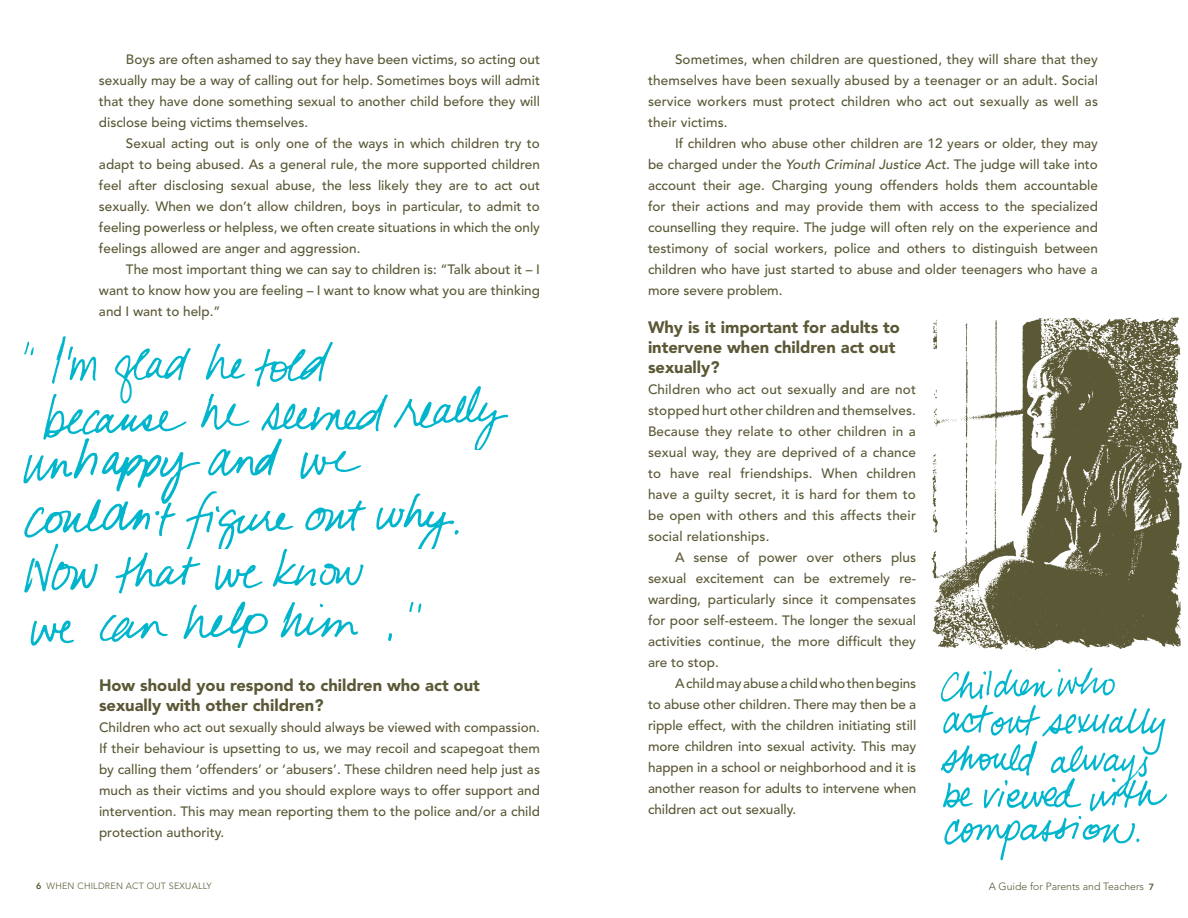
<style>
.page{position:relative;width:1188px;height:918px;background:#fff}
.page>*{position:absolute;margin:0;border:0;box-sizing:border-box;transform-origin:0 0}
.t1{font:900 16.5px/19.8px "Avenir";color:#5b5836}
.t2{font:500 13.5px/21px "Avenir";color:#5b5836;text-align:justify}
.t3{font:300 10.5px "Avenir";color:#5b5836}
.t4{font:300 9px "Avenir";letter-spacing:.025em;color:#5b5836}
.s1{font-style:italic}
.s2{font-weight:800}
.s3{font-weight:800;font-size:9px}
</style>
<div class="page">
<img style="left:24px;top:336px;width:485px;height:113px">
<img style="left:23px;top:434px;width:448px;height:115px">
<img style="left:23px;top:536px;width:406px;height:112px">
<img style="left:931px;top:317px;width:255px;height:334px">
<img style="left:931px;top:667px;width:236px;height:194px">
<p class="t2" style="left:99px;top:51px;width:443px;text-indent:27px">Boys are often ashamed to say they have been victims, so acting out sexually may be a way of calling out for help. Sometimes boys will admit that they have done something sexual to another child before they will disclose being victims themselves.</p>
<p class="t2" style="left:99px;top:135px;width:443px;text-indent:27px">Sexual acting out is only one of the ways in which children try to adapt to being abused. As a general rule, the more supported children feel after disclosing sexual abuse, the less likely they are to act out sexually. When we don’t allow children, boys in particular, to admit to feeling powerless or helpless, we often create situations in which the only feelings allowed are anger and aggression.</p>
<p class="t2" style="left:99px;top:261px;width:443px;text-indent:27px">The most important thing we can say to children is: “Talk about it – I want to know how you are feeling – I want to know what you are thinking and I want to help.”</p>
<p class="t1" style="left:99px;top:676px;width:382px">How should you respond to children who act out sexually with other children?</p>
<p class="t2" style="left:99px;top:718px;width:443px">Children who act out sexually should always be viewed with compassion.<br>If their behaviour is upsetting to us, we may recoil and scapegoat them by calling them ‘offenders’ or ‘abusers’. These children need help just as much as their victims and you should explore ways to offer support and intervention. This may mean reporting them to the police and/or a child protection authority.</p>
<p class="t2" style="left:648px;top:51px;width:452px;text-indent:27px">Sometimes, when children are questioned, they will share that they themselves have been sexually abused by a teenager or an adult. Social service workers must protect children who act out sexually as well as their victims.</p>
<p class="t2" style="left:648px;top:135px;width:452px;text-indent:27px">If children who abuse other children are 12 years or older, they may be charged under the <span class="s1">Youth Criminal Justice Act</span>. The judge will take into account their age. Charging young offenders holds them accountable for their actions and may provide them with access to the specialized counselling they require. The judge will often rely on the experience and testimony of social workers, police and others to distinguish between children who have just started to abuse and older teenagers who have a more severe problem.</p>
<p class="t1" style="left:648px;top:319px;width:254px">Why is it important for adults to intervene when children act out sexually?</p>
<p class="t2" style="left:648px;top:380px;width:270px">Children who act out sexually and are not stopped hurt other children and themselves.<br>Because they relate to other children in a sexual way, they are deprived of a chance to have real friendships. When children have a guilty secret, it is hard for them to be open with others and this affects their social relationships.</p>
<p class="t2" style="left:648px;top:548px;width:270px;text-indent:27px">A sense of power over others plus sexual excitement can be extremely re&shy;warding, particularly since it compensates for poor self-esteem. The longer the sexual activities continue, the more difficult they are to stop.</p>
<p class="t2" style="left:648px;top:674px;width:270px;text-indent:27px">A child may abuse a child who then begins to abuse other children. There may then be a ripple effect, with the children initiating still more children into sexual activity. This may happen in a school or neighborhood and it is another reason for adults to intervene when children act out sexually.</p>
<p class="t4" style="left:36px;top:882px;width:177px"><span class="s2">6</span> WHEN CHILDREN ACT OUT SEXUALLY</p>
<p class="t3" style="left:989px;top:882px;width:167px">A Guide for Parents and Teachers <span class="s3">7</span></p>
</div>
